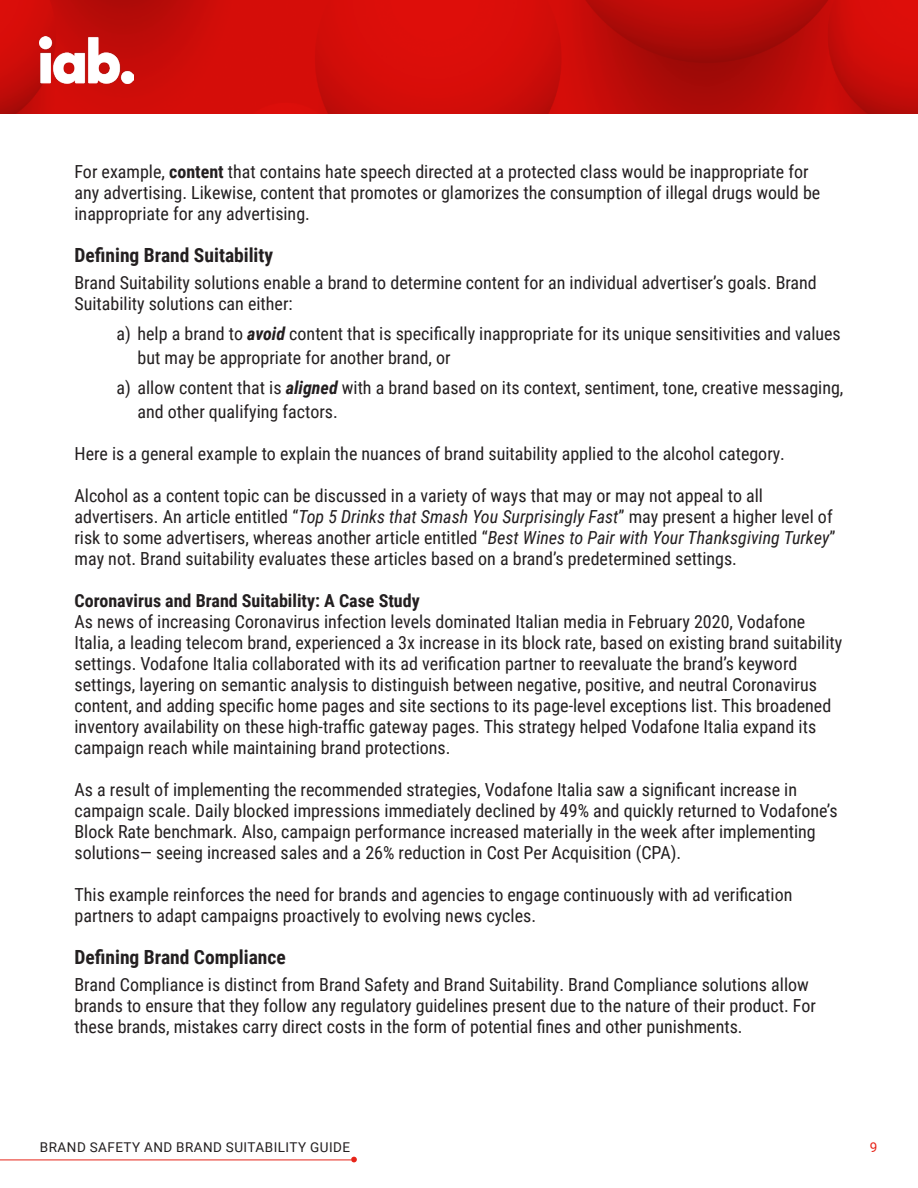
<style>
.page{position:relative;width:918px;height:1188px;background:#fff}
.page>*{position:absolute;margin:0;border:0;box-sizing:border-box;transform-origin:0 0}
.Sub_head{font:700 19.5px "Roboto Condensed";color:#231f20}
.Body_Text{font:18px/21px "Roboto Condensed";color:#231f20}
.t1{font:13.5px "Roboto";letter-spacing:.035em;color:#231f20}
.t2{font:13.5px "Roboto";color:#e72419}
.s1{font-weight:700}
.s2{font-weight:700;font-style:italic}
.s3{font-style:italic}
</style>
<div class="page">
<img style="left:0;top:0;width:918px;height:114px">
<img style="left:40px;top:37px;width:93px;height:46px">
<hr style="left:0;top:1160px;width:351px;height:1px;background:#e72419">
<svg style="left:351px;top:1157px;width:6px;height:5px"></svg>
<p class="Body_Text" style="left:75px;top:160px;width:747px">For example, <span class="s1">content</span> that contains hate speech directed at a protected class would be inappropriate for any advertising. Likewise, content that promotes or glamorizes the consumption of illegal drugs would be inappropriate for any advertising.</p>
<p class="Sub_head" style="left:75px;top:241px;width:200px">Defining Brand Suitability</p>
<p class="Body_Text" style="left:75px;top:271px;width:744px">Brand Suitability solutions enable a brand to determine content for an individual advertiser’s goals. Brand<br>Suitability solutions can either:</p>
<p class="Body_Text" style="left:138px;top:321px;width:705px;line-height:24px;text-indent:-21px">a) help a brand to <span class="s2">avoid</span> content that is specifically inappropriate for its unique sensitivities and values but may be appropriate for another brand, or</p>
<p class="Body_Text" style="left:138px;top:375px;width:707px;line-height:24px;text-indent:-21px">a) allow content that is <span class="s2">aligned</span> with a brand based on its context, sentiment, tone, creative messaging, and other qualifying factors.</p>
<p class="Body_Text" style="left:75px;top:442px;width:712px">Here is a general example to explain the nuances of brand suitability applied to the alcohol category.</p>
<p class="Body_Text" style="left:75px;top:484px;width:763px">Alcohol as a content topic can be discussed in a variety of ways that may or may not appeal to all advertisers. An article entitled “<span class="s3">Top 5 Drinks that Smash You Surprisingly Fast</span>” may present a higher level of risk to some advertisers, whereas another article entitled “<span class="s3">Best Wines to Pair with Your Thanksgiving Turkey</span>” may not. Brand suitability evaluates these articles based on a brand’s predetermined settings.</p>
<p class="Body_Text" style="left:75px;top:589px;width:769px"><span class="s1">Coronavirus and Brand Suitability: A Case Study<br></span>As news of increasing Coronavirus infection levels dominated Italian media in February 2020, Vodafone Italia, a leading telecom brand, experienced a 3x increase in its block rate, based on existing brand suitability settings. Vodafone Italia collaborated with its ad verification partner to reevaluate the brand’s keyword settings, layering on semantic analysis to distinguish between negative, positive, and neutral Coronavirus content, and adding specific home pages and site sections to its page-level exceptions list. This broadened inventory availability on these high-traffic gateway pages. This strategy helped Vodafone Italia expand its campaign reach while maintaining brand protections.</p>
<p class="Body_Text" style="left:75px;top:778px;width:765px">As a result of implementing the recommended strategies, Vodafone Italia saw a significant increase in campaign scale. Daily blocked impressions immediately declined by 49% and quickly returned to Vodafone’s Block Rate benchmark. Also, campaign performance increased materially in the week after implementing solutions— seeing increased sales and a 26% reduction in Cost Per Acquisition (CPA).</p>
<p class="Body_Text" style="left:75px;top:883px;width:719px">This example reinforces the need for brands and agencies to engage continuously with ad verification partners to adapt campaigns proactively to evolving news cycles.</p>
<p class="Sub_head" style="left:75px;top:943px;width:213px">Defining Brand Compliance</p>
<p class="Body_Text" style="left:75px;top:973px;width:743px">Brand Compliance is distinct from Brand Safety and Brand Suitability. Brand Compliance solutions allow brands to ensure that they follow any regulatory guidelines present due to the nature of their product. For these brands, mistakes carry direct costs in the form of potential fines and other punishments.</p>
<p class="t1" style="left:40px;top:1138px;width:312px">BRAND SAFETY AND BRAND SUITABILITY GUIDE</p>
<p class="t2" style="left:870px;top:1138px;width:9px">9</p>
</div>
